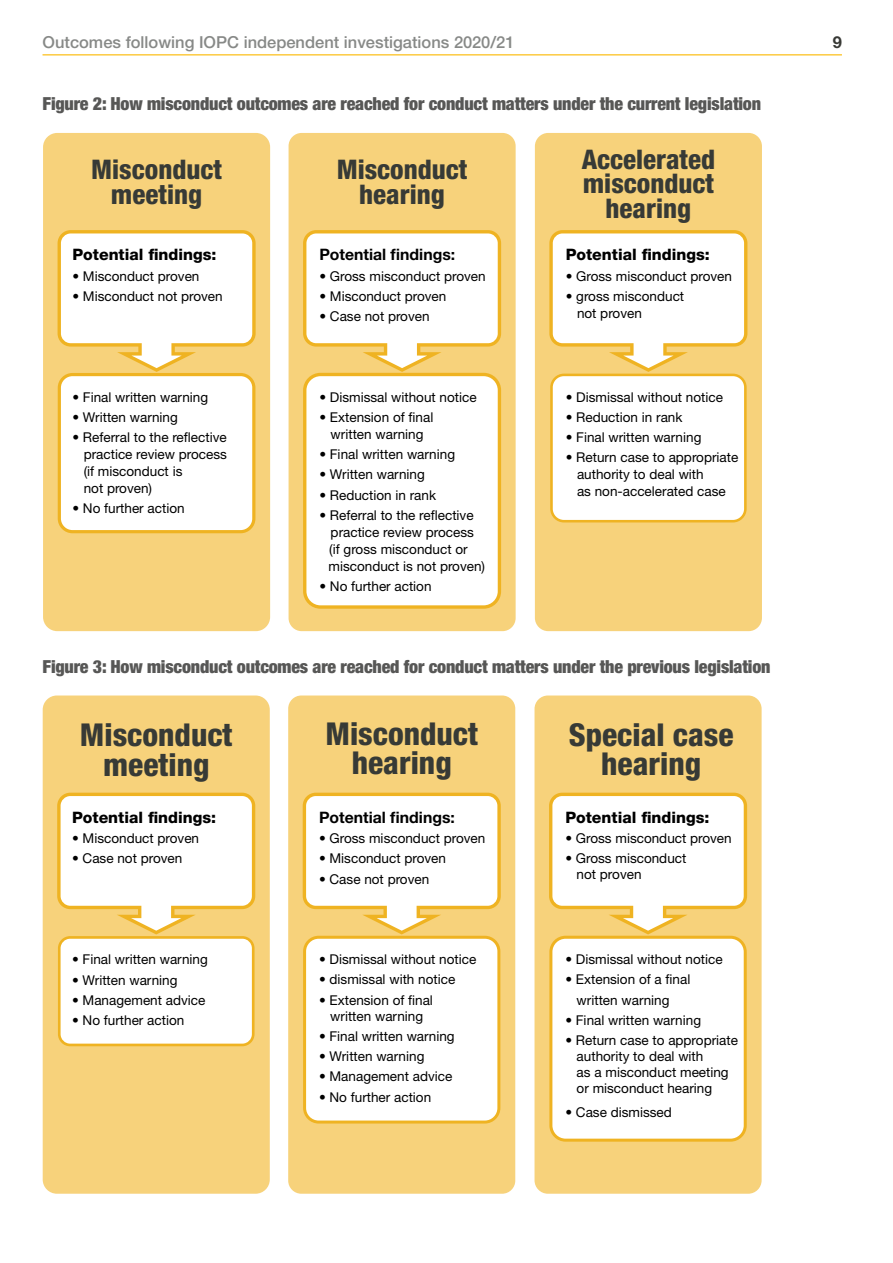
<style>
.page{position:relative;width:893px;height:1263px;background:#fff}
.page>*{position:absolute;margin:0;border:0;box-sizing:border-box;transform-origin:0 0}
.t1{font:800 condensed 31.5px/29.2px "Helvetica Neue LT Std";color:#373a36;text-align:center}
.t2{font:800 condensed 27px/24.8px "Helvetica Neue LT Std";color:#373a36;text-align:center}
.Subhead_3{font:900 condensed 18px "Helvetica Neue LT Std";letter-spacing:-.01em;color:#575756}
.t3{font:500 16.5px "Helvetica Neue LT Std";color:#878987}
.t4{font:700 16.5px "Helvetica Neue LT Std";color:#383935}
.t5{font:800 15.75px "Helvetica Neue LT Std";color:#000}
.t6{font:700 15.75px "Helvetica Neue LT Std";color:#000}
.t7{font:13.5px/17px "Helvetica Neue LT Std";color:#000}
</style>
<div class="page">
<hr style="left:43px;top:54px;width:799px;height:1px;background:#fbb800">
<div style="left:43px;top:133px;width:227px;height:498px;background:#f7d27b;border-radius:14px"></div>
<div style="left:289px;top:133px;width:227px;height:498px;background:#f7d27b;border-radius:13px"></div>
<div style="left:535px;top:133px;width:227px;height:498px;background:#f7d27b;border-radius:13px"></div>
<svg style="left:303px;top:373px;width:198px;height:236px;background:#fdf8ed"></svg>
<svg style="left:549px;top:230px;width:198px;height:292px;background:#fdf6e5"></svg>
<svg style="left:303px;top:230px;width:198px;height:142px;background:#fcf1d9"></svg>
<svg style="left:58px;top:230px;width:198px;height:303px;background:#fdf5e3"></svg>
<div style="left:43px;top:695px;width:227px;height:499px;background:#f7d27b;border-radius:14px"></div>
<div style="left:288px;top:695px;width:227px;height:499px;background:#f7d27b;border-radius:13px"></div>
<div style="left:534px;top:695px;width:228px;height:499px;background:#f7d27b;border-radius:13px"></div>
<svg style="left:549px;top:793px;width:198px;height:349px;background:#fdf6e6"></svg>
<svg style="left:303px;top:793px;width:198px;height:330px;background:#fdf6e6"></svg>
<svg style="left:57px;top:793px;width:198px;height:253px;background:#fdf5e3"></svg>
<p class="t3" style="left:43px;top:32px;width:474px">Outcomes following IOPC independent investigations 2020/21</p>
<p class="t4" style="left:833px;top:32px;width:11px">9</p>
<h3 class="Subhead_3" style="left:43px;top:93px;width:720px">Figure 2: How misconduct outcomes are reached for conduct matters under the current legislation</h3>
<p class="t2" style="left:91px;top:157px;width:132px">Misconduct meeting</p>
<p class="t2" style="left:337px;top:157px;width:132px">Misconduct hearing</p>
<p class="t2" style="left:582px;top:146px;width:135px">Accelerated misconduct hearing</p>
<p class="t5" style="left:72px;top:245px;width:146px">Potential findings:</p>
<p class="t7" style="left:72px;top:267px;width:129px">• Misconduct proven</p>
<p class="t7" style="left:72px;top:287px;width:152px">• Misconduct not proven</p>
<p class="t6" style="left:319px;top:245px;width:137px">Potential findings:</p>
<p class="t7" style="left:319px;top:267px;width:168px">• Gross misconduct proven</p>
<p class="t7" style="left:319px;top:287px;width:129px">• Misconduct proven</p>
<p class="t7" style="left:319px;top:308px;width:112px">• Case not proven</p>
<p class="t5" style="left:566px;top:245px;width:146px">Potential findings:</p>
<p class="t7" style="left:566px;top:267px;width:168px">• Gross misconduct proven</p>
<p class="t7" style="left:577px;top:287px;width:109px;text-indent:-11px">• gross misconduct not proven</p>
<p class="t7" style="left:72px;top:388px;width:137px">• Final written warning</p>
<p class="t7" style="left:72px;top:408px;width:107px">• Written warning</p>
<p class="t7" style="left:84px;top:429px;width:145px;text-indent:-11px">• Referral to the reflective practice review process (if misconduct is<br>not proven)</p>
<p class="t7" style="left:72px;top:500px;width:114px">• No further action</p>
<p class="t7" style="left:319px;top:388px;width:159px">• Dismissal without notice</p>
<p class="t7" style="left:319px;top:408px;width:115px;text-align:center">• Extension of final written warning</p>
<p class="t7" style="left:319px;top:445px;width:137px">• Final written warning</p>
<p class="t7" style="left:319px;top:466px;width:107px">• Written warning</p>
<p class="t7" style="left:319px;top:486px;width:118px">• Reduction in rank</p>
<p class="t7" style="left:328px;top:506px;width:158px;text-indent:-9px">• Referral to the reflective practice review process (if gross misconduct or misconduct is not proven)</p>
<p class="t7" style="left:319px;top:577px;width:114px">• No further action</p>
<p class="t7" style="left:566px;top:388px;width:159px">• Dismissal without notice</p>
<p class="t7" style="left:566px;top:408px;width:118px">• Reduction in rank</p>
<p class="t7" style="left:566px;top:428px;width:137px">• Final written warning</p>
<p class="t7" style="left:577px;top:449px;width:163px;text-indent:-11px">• Return case to appropriate authority to deal with<br>as non-accelerated case</p>
<h3 class="Subhead_3" style="left:43px;top:656px;width:730px">Figure 3: How misconduct outcomes are reached for conduct matters under the previous legislation</h3>
<h1 class="t1" style="left:80px;top:720px;width:154px">Misconduct meeting</h1>
<h1 class="t1" style="left:325px;top:718px;width:154px">Misconduct hearing</h1>
<h1 class="t1" style="left:569px;top:719px;width:166px">Special case hearing</h1>
<p class="t5" style="left:72px;top:808px;width:146px">Potential findings:</p>
<p class="t7" style="left:72px;top:829px;width:129px">• Misconduct proven</p>
<p class="t7" style="left:72px;top:850px;width:112px">• Case not proven</p>
<p class="t6" style="left:319px;top:807px;width:137px">Potential findings:</p>
<p class="t7" style="left:319px;top:829px;width:168px">• Gross misconduct proven</p>
<p class="t7" style="left:319px;top:850px;width:129px">• Misconduct proven</p>
<p class="t7" style="left:319px;top:870px;width:112px">• Case not proven</p>
<p class="t5" style="left:565px;top:808px;width:146px">Potential findings:</p>
<p class="t7" style="left:565px;top:829px;width:168px">• Gross misconduct proven</p>
<p class="t7" style="left:577px;top:850px;width:111px;line-height:15.8px;text-indent:-11px">• Gross misconduct not proven</p>
<p class="t7" style="left:72px;top:951px;width:137px">• Final written warning</p>
<p class="t7" style="left:72px;top:971px;width:107px">• Written warning</p>
<p class="t7" style="left:72px;top:991px;width:135px">• Management advice</p>
<p class="t7" style="left:72px;top:1011px;width:114px">• No further action</p>
<p class="t7" style="left:319px;top:950px;width:159px">• Dismissal without notice</p>
<p class="t7" style="left:319px;top:971px;width:138px">• dismissal with notice</p>
<p class="t7" style="left:319px;top:992px;width:115px;line-height:15.8px;text-align:center">• Extension of final written warning</p>
<p class="t7" style="left:319px;top:1027px;width:137px">• Final written warning</p>
<p class="t7" style="left:319px;top:1047px;width:107px">• Written warning</p>
<p class="t7" style="left:319px;top:1068px;width:135px">• Management advice</p>
<p class="t7" style="left:319px;top:1088px;width:114px">• No further action</p>
<p class="t7" style="left:565px;top:950px;width:159px">• Dismissal without notice</p>
<p class="t7" style="left:577px;top:969px;width:115px;line-height:20.2px;text-indent:-11px">• Extension of a final written warning</p>
<p class="t7" style="left:565px;top:1011px;width:137px">• Final written warning</p>
<p class="t7" style="left:577px;top:1032px;width:163px;line-height:15.8px;text-indent:-11px">• Return case to appropriate authority to deal with<br>as a misconduct meeting or misconduct hearing</p>
<p class="t7" style="left:565px;top:1104px;width:108px">• Case dismissed</p>
</div>
